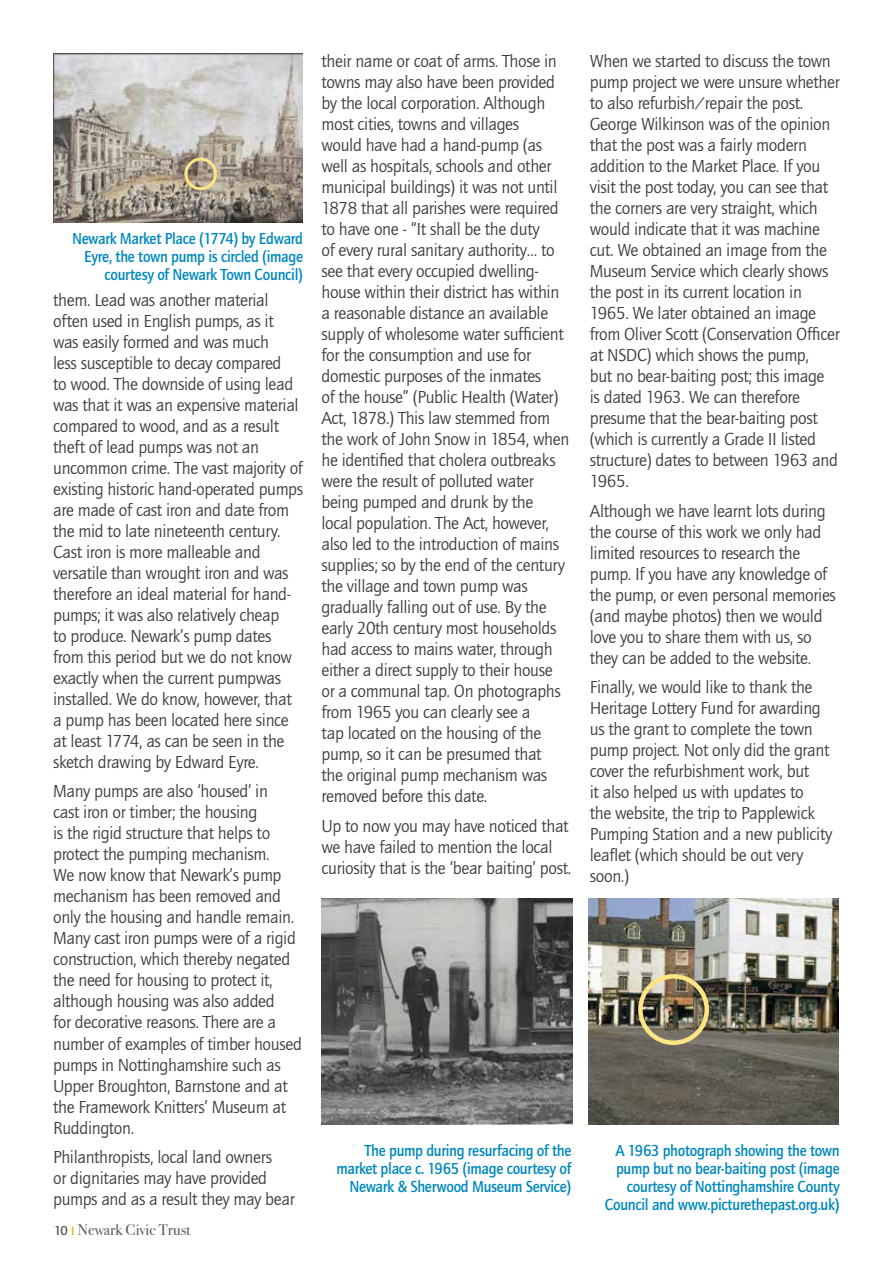
<style>
.page{position:relative;width:893px;height:1263px;background:#fff}
.page>*{position:absolute;margin:0;border:0;box-sizing:border-box;transform-origin:0 0}
.t1{font:18px/21px "Quay Sans EF";letter-spacing:-.02em;color:#3e3d40}
.t2{font:500 16.5px/18px "Quay Sans EF";letter-spacing:-.02em;color:#0088bd;text-align:right;scale:.93 1}
.t3{font:15.6px "Bodoni Svty Two OSITCTT Book";color:#58585a}
.s1{font-family:"Quay Sans EF";font-weight:500;font-size:13.35px}
.s2{font-family:"Quay Sans EF";font-weight:500;font-size:12.45px;color:#dabe00}
</style>
<div class="page">
<img style="left:53px;top:53px;width:249px;height:169px">
<img style="left:321px;top:899px;width:252px;height:225px">
<img style="left:588px;top:899px;width:251px;height:225px">
<div style="left:638px;top:974px;width:71px;height:71px;border:4px solid #ffe583;border-radius:50%"></div>
<div style="left:184px;top:158px;width:33px;height:32px;border:3px solid #ffe583;border-radius:50%"></div>
<p class="t2" style="left:72px;top:230px;width:250px">Newark Market Place (1774) by Edward<br>Eyre, the town pump is circled (image courtesy of Newark Town Council)</p>
<p class="t1" style="left:53px;top:290px;width:251px">them. Lead was another material often used in English pumps, as it was easily formed and was much<br>less susceptible to decay compared<br>to wood. The downside of using lead was that it was an expensive material compared to wood, and as a result theft of lead pumps was not an uncommon crime. The vast majority of existing historic hand-operated pumps are made of cast iron and date from the mid to late nineteenth century.<br>Cast iron is more malleable and versatile than wrought iron and was therefore an ideal material for hand&shy;pumps; it was also relatively cheap<br>to produce. Newark’s pump dates from this period but we do not know exactly when the current pumpwas installed. We do know, however, that a pump has been located here since at least 1774, as can be seen in the sketch drawing by Edward Eyre.</p>
<p class="t1" style="left:53px;top:781px;width:250px">Many pumps are also ‘housed’ in<br>cast iron or timber; the housing<br>is the rigid structure that helps to protect the pumping mechanism.<br>We now know that Newark’s pump mechanism has been removed and only the housing and handle remain.<br>Many cast iron pumps were of a rigid construction, which thereby negated the need for housing to protect it, although housing was also added<br>for decorative reasons. There are a number of examples of timber housed pumps in Nottinghamshire such as<br>Upper Broughton, Barnstone and at the Framework Knitters’ Museum at<br>Ruddington.</p>
<p class="t1" style="left:53px;top:1147px;width:243px">Philanthropists, local land owners<br>or dignitaries may have provided pumps and as a result they may bear</p>
<p class="t3" style="left:54px;top:1220px;width:138px"><span class="s1">10</span> <span class="s2">I</span> Newark Civic Trust</p>
<p class="t1" style="left:321px;top:51px;width:249px">their name or coat of arms. Those in towns may also have been provided by the local corporation. Although most cities, towns and villages<br>would have had a hand-pump (as well as hospitals, schools and other municipal buildings) it was not until 1878 that all parishes were required to have one - “It shall be the duty<br>of every rural sanitary authority… to see that every occupied dwelling&shy;house within their district has within a reasonable distance an available supply of wholesome water sufficient for the consumption and use for domestic purposes of the inmates<br>of the house” (Public Health (Water)<br>Act, 1878.) This law stemmed from the work of John Snow in 1854, when he identified that cholera outbreaks were the result of polluted water being pumped and drunk by the<br>local population. The Act, however, also led to the introduction of mains supplies; so by the end of the century the village and town pump was gradually falling out of use. By the early 20th century most households had access to mains water, through either a direct supply to their house or a communal tap. On photographs from 1965 you can clearly see a<br>tap located on the housing of the pump, so it can be presumed that<br>the original pump mechanism was removed before this date.</p>
<p class="t1" style="left:321px;top:815px;width:251px">Up to now you may have noticed that we have failed to mention the local curiosity that is the ‘bear baiting’ post.</p>
<p class="t1" style="left:590px;top:51px;width:251px">When we started to discuss the town pump project we were unsure whether to also refurbish/repair the post.<br>George Wilkinson was of the opinion that the post was a fairly modern addition to the Market Place. If you visit the post today, you can see that the corners are very straight, which would indicate that it was machine cut. We obtained an image from the Museum Service which clearly shows the post in its current location in 1965. We later obtained an image from Oliver Scott (Conservation Officer at NSDC) which shows the pump,<br>but no bear-baiting post; this image<br>is dated 1963. We can therefore presume that the bear-baiting post (which is currently a Grade II listed structure) dates to between 1963 and 1965.</p>
<p class="t1" style="left:590px;top:501px;width:248px">Although we have learnt lots during the course of this work we only had limited resources to research the pump. If you have any knowledge of the pump, or even personal memories (and maybe photos) then we would love you to share them with us, so they can be added to the website.</p>
<p class="t1" style="left:590px;top:677px;width:244px">Finally, we would like to thank the<br>Heritage Lottery Fund for awarding us the grant to complete the town pump project. Not only did the grant cover the refurbishment work, but<br>it also helped us with updates to<br>the website, the trip to Papplewick<br>Pumping Station and a new publicity leaflet (which should be out very soon.)</p>
<p class="t2" style="left:336px;top:1141px;width:254px">The pump during resurfacing of the market place c. 1965 (image courtesy of<br>Newark &amp; Sherwood Museum Service)</p>
<p class="t2" style="left:605px;top:1141px;width:254px">A 1963 photograph showing the town pump but no bear-baiting post (image courtesy of Nottinghamshire County Council and www.picturethepast.org.uk)</p>
</div>
